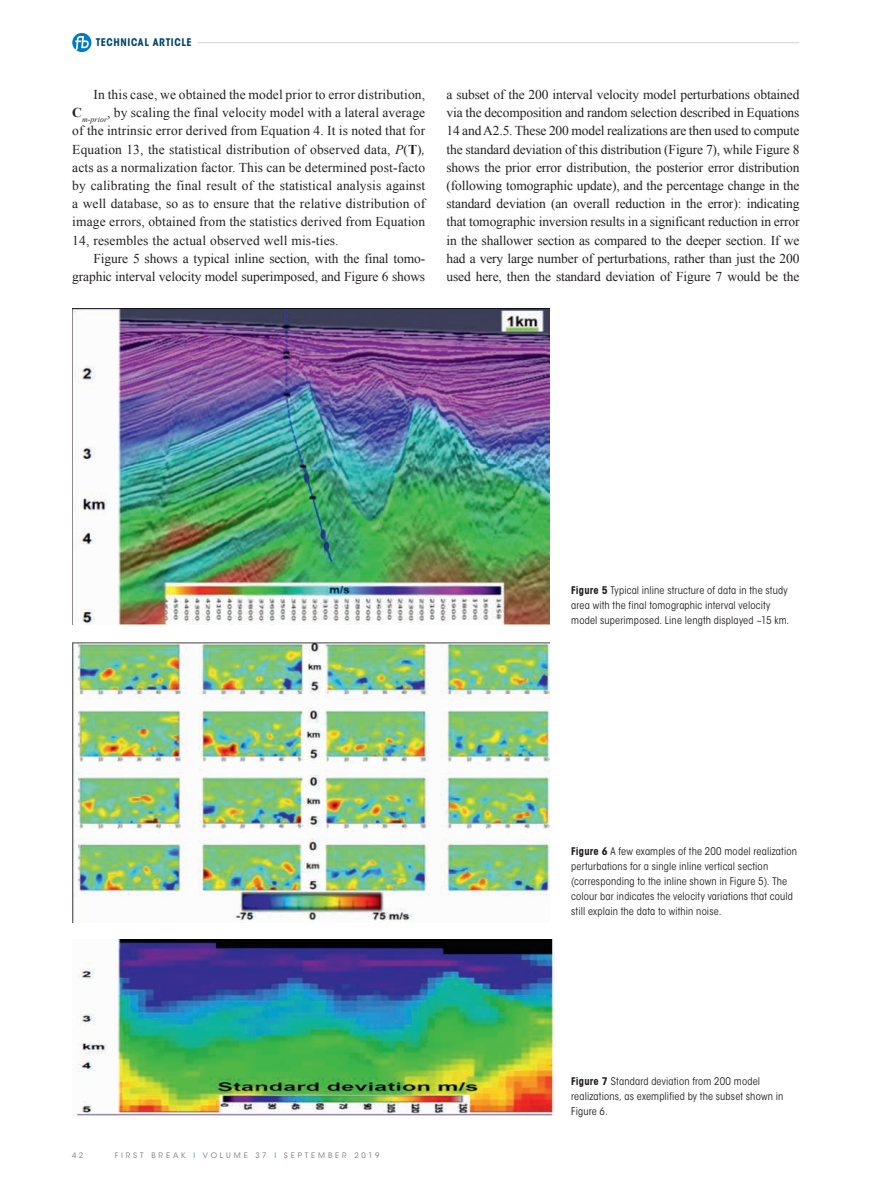
<style>
.page{position:relative;width:893px;height:1191px;background:#fff}
.page>*{position:absolute;margin:0;border:0;box-sizing:border-box;transform-origin:0 0}
.t1{font:13.5px/18.1px "Times New Roman";letter-spacing:-.01em;color:#231f20;text-align:justify}
.t2{font:condensed 10.5px/15px "ITC Avant Garde Std";letter-spacing:.015em;color:#231f20}
.t3{font:700 condensed 10.5px "ITC Avant Garde Std";letter-spacing:.055em;color:#004670}
.t4{font:7.5px "ITC Avant Garde Std";letter-spacing:.385em;color:#787a7d}
.s1{font-weight:700}
.s2{font-style:italic}
.s3{color:#1c8acb}
</style>
<div class="page">
<hr style="left:198px;top:42px;width:601px;height:1px;background:#d1d2d4">
<svg style="left:72px;top:33px;width:19px;height:19px"></svg>
<img style="left:72px;top:309px;width:478px;height:315px">
<img style="left:72px;top:642px;width:478px;height:280px">
<img style="left:76px;top:939px;width:479px;height:176px">
<p class="t3" style="left:96px;top:36px;width:98px">TECHNICAL ARTICLE</p>
<p class="t1" style="left:72px;top:85px;width:354px;text-indent:21px">In this case, we obtained the model prior to error distribution, <span class="s1">C</span><sub>m-prior</sub>, by scaling the final velocity model with a lateral average of the intrinsic error derived from Equation 4. It is noted that for Equation 13, the statistical distribution of observed data, <span class="s2">P</span>(<span class="s1">T</span>)<span class="s2">, </span>acts as a normalization factor. This can be determined post-facto by calibrating the final result of the statistical analysis against a well database, so as to ensure that the relative distribution of image errors, obtained from the statistics derived from Equation 14, resembles the actual observed well mis-ties.</p>
<p class="t1" style="left:72px;top:249px;width:354px;text-align:right">Figure 5 shows a typical inline section, with the final tomo&shy;graphic interval velocity model superimposed, and Figure 6 shows</p>
<p class="t1" style="left:446px;top:85px;width:355px">a subset of the 200 interval velocity model perturbations obtained via the decomposition and random selection described in Equations 14 and A2.5. These 200 model realizations are then used to compute the standard deviation of this distribution (Figure 7), while Figure 8 shows the prior error distribution, the posterior error distribution (following tomographic update), and the percentage change in the standard deviation (an overall reduction in the error): indicating that tomographic inversion results in a significant reduction in error in the shallower section as compared to the deeper section. If we had a very large number of perturbations, rather than just the 200 used here, then the standard deviation of Figure 7 would be the</p>
<p class="t4" style="left:72px;top:1151px;width:12px">4 2</p>
<p class="t4" style="left:115px;top:1151px;width:266px">FIRST BREAK <span class="s3">I</span> VOLUME 37 <span class="s3">I</span> SEPTEMBER 2019</p>
<p class="t2" style="left:571px;top:583px;width:220px"><span class="s1">Figure 5</span> Typical inline structure of data in the study area with the final tomographic interval velocity model superimposed. Line length displayed ~15 km.</p>
<p class="t2" style="left:571px;top:844px;width:227px"><span class="s1">Figure 6</span> A few examples of the 200 model realization perturbations for a single inline vertical section (corresponding to the inline shown in Figure 5). The colour bar indicates the velocity variations that could still explain the data to within noise.</p>
<p class="t2" style="left:571px;top:1074px;width:214px"><span class="s1">Figure 7</span> Standard deviation from 200 model realizations, as exemplified by the subset shown in<br>Figure 6.</p>
</div>
